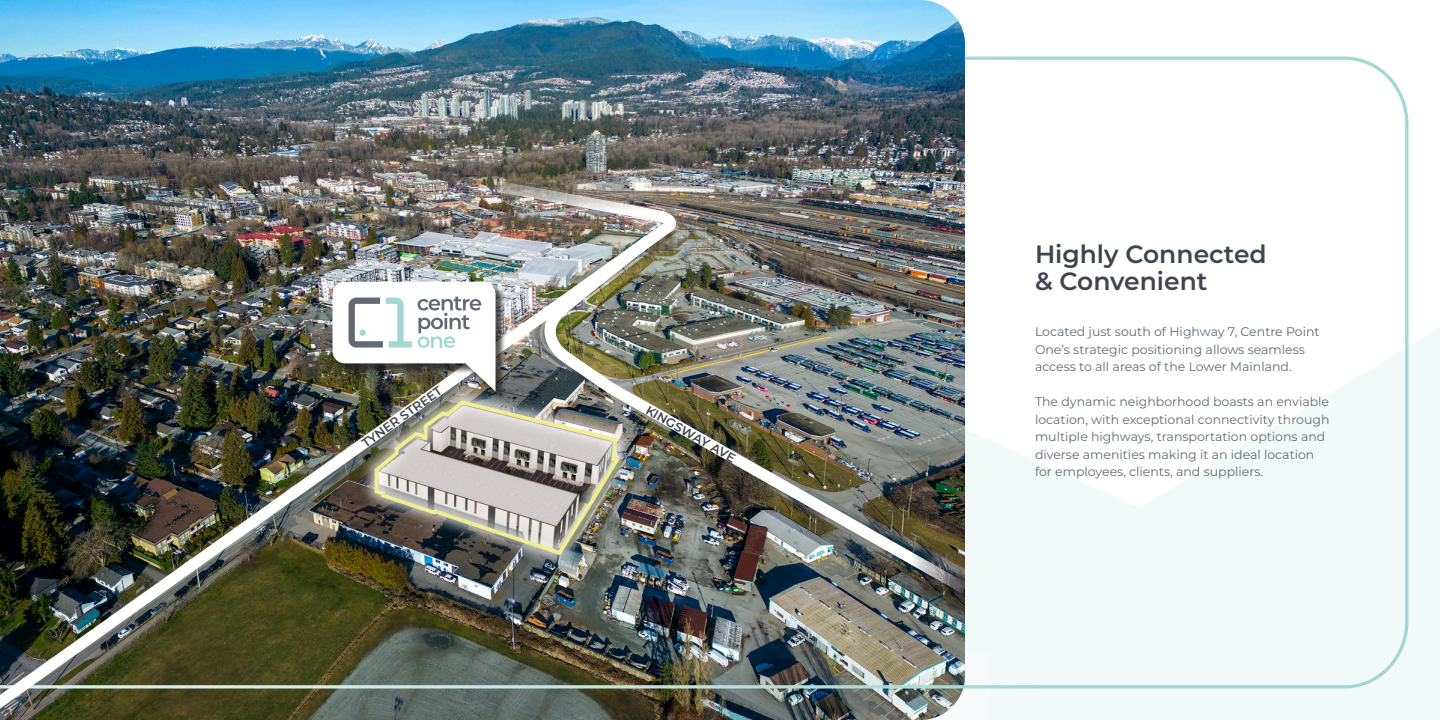
<style>
.page{position:relative;width:1440px;height:720px;background:#fff}
.page>*{position:absolute;margin:0;border:0;box-sizing:border-box;transform-origin:0 0}
.Heading_1{font:600 25px/27.5px "Montserrat";color:#3e454c}
.Body_Grey{font:12.5px/17.5px "Montserrat";color:#626973}
.t1{font:600 12.5px "Montserrat";color:#3e454c}
</style>
<div class="page">
<div style="left:990px;top:328px;width:450px;height:392px;background:#f2faf9"></div>
<img style="left:0;top:0;width:898px;height:720px">
<svg style="left:898px;top:0;width:67px;height:55px;background:#71b8de"></svg>
<img style="left:898px;top:690px;width:65px;height:30px">
<img style="left:0;top:55px;width:1410px;height:635px">
<img style="left:677px;top:235px;width:292px;height:360px">
<img style="left:0;top:180px;width:677px;height:531px">
<div style="left:334px;top:283px;width:172px;height:118px;background:#231f20;opacity:.75"></div>
<svg style="left:333px;top:282px;width:163px;height:109px"></svg>
<div style="left:359px;top:330px;width:7px;height:6px;background:#a1d8d2;border-radius:50%"></div>
<p class="t1" style="left:358px;top:437px;width:97px;rotate:-35deg">TYNER STREET</p>
<p class="t1" style="left:651px;top:401px;width:103px;rotate:30deg">KINGSWAY AVE</p>
<p class="Heading_1" style="left:1035px;top:239px;width:233px">Highly Connected &amp; Convenient</p>
<p class="Body_Grey" style="left:1035px;top:323px;width:286px">Located just south of Highway 7, Centre Point<br>One’s strategic positioning allows seamless access to all areas of the Lower Mainland.</p>
<p class="Body_Grey" style="left:1035px;top:393px;width:296px">The dynamic neighborhood boasts an enviable location, with exceptional connectivity through multiple highways, transportation options and diverse amenities making it an ideal location for employees, clients, and suppliers.</p>
</div>
